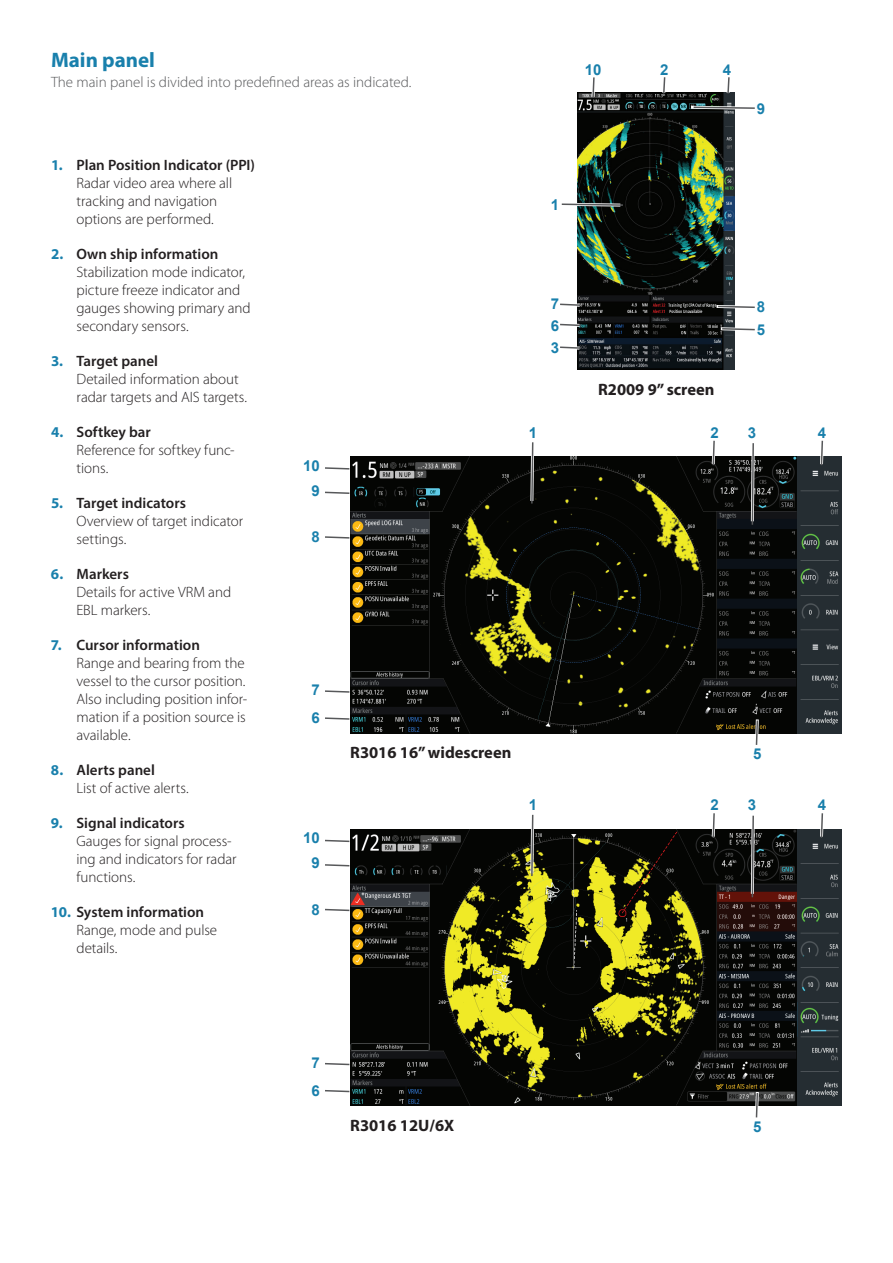
<style>
.page{position:relative;width:893px;height:1263px;background:#fff}
.page>*{position:absolute;margin:0;border:0;box-sizing:border-box;transform-origin:0 0}
.t1{font:700 21px "Myriad Pro";color:#1980ac}
.t2{font:700 16.5px "Myriad Pro";color:#231f20}
.t3{font:300 15px/18px "Myriad Pro";letter-spacing:-.005em;color:#231f20}
.t4{font:300 15px "Myriad Pro";color:#57585a}
.t5{font:700 15px/21.8px "Arial";color:#1980ac;text-align:center}
.s1{font-weight:700;color:#1980ac}
.s2{font-weight:600}
</style>
<div class="page">
<img style="left:578px;top:92px;width:157px;height:278px">
<svg style="left:561px;top:201px;width:63px;height:7px"></svg>
<svg style="left:661px;top:77px;width:7px;height:19px"></svg>
<svg style="left:725px;top:77px;width:7px;height:19px"></svg>
<svg style="left:590px;top:77px;width:7px;height:23px"></svg>
<svg style="left:560px;top:301px;width:23px;height:7px"></svg>
<svg style="left:560px;top:321px;width:23px;height:7px"></svg>
<svg style="left:560px;top:344px;width:23px;height:7px"></svg>
<svg style="left:688px;top:104px;width:67px;height:7px"></svg>
<svg style="left:713px;top:303px;width:42px;height:7px"></svg>
<svg style="left:718px;top:326px;width:37px;height:7px"></svg>
<img style="left:350px;top:829px;width:492px;height:277px">
<svg style="left:529px;top:814px;width:7px;height:63px"></svg>
<svg style="left:710px;top:813px;width:7px;height:27px"></svg>
<svg style="left:749px;top:815px;width:7px;height:84px"></svg>
<svg style="left:818px;top:813px;width:7px;height:27px"></svg>
<svg style="left:753px;top:1089px;width:7px;height:29px"></svg>
<svg style="left:325px;top:837px;width:26px;height:7px"></svg>
<svg style="left:325px;top:862px;width:26px;height:7px"></svg>
<svg style="left:325px;top:906px;width:26px;height:7px"></svg>
<svg style="left:325px;top:1060px;width:26px;height:7px"></svg>
<svg style="left:325px;top:1087px;width:26px;height:7px"></svg>
<img style="left:350px;top:457px;width:492px;height:276px">
<svg style="left:529px;top:442px;width:7px;height:63px"></svg>
<svg style="left:710px;top:440px;width:7px;height:27px"></svg>
<svg style="left:749px;top:443px;width:7px;height:83px"></svg>
<svg style="left:818px;top:440px;width:7px;height:27px"></svg>
<svg style="left:753px;top:716px;width:7px;height:29px"></svg>
<svg style="left:325px;top:465px;width:26px;height:7px"></svg>
<svg style="left:325px;top:489px;width:26px;height:7px"></svg>
<svg style="left:325px;top:534px;width:26px;height:7px"></svg>
<svg style="left:325px;top:688px;width:26px;height:7px"></svg>
<svg style="left:325px;top:715px;width:26px;height:7px"></svg>
<h1 class="t1" style="left:51px;top:46px;width:106px">Main panel</h1>
<p class="t4" style="left:51px;top:74px;width:362px">The main panel is divided into predefined areas as indicated.</p>
<p class="t3" style="left:77px;top:156px;width:180px;text-indent:-26px"><span class="s1">1.</span> <span class="s2">Plan Position Indicator (PPI)<br></span>Radar video area where all tracking and navigation options are performed.</p>
<p class="t3" style="left:77px;top:245px;width:176px;text-indent:-26px"><span class="s1">2.</span> <span class="s2">Own ship information<br></span>Stabilization mode indicator, picture freeze indicator and gauges showing primary and secondary sensors.</p>
<p class="t3" style="left:77px;top:352px;width:172px;text-indent:-26px"><span class="s1">3.</span> <span class="s2">Target panel<br></span>Detailed information about radar targets and AIS targets.</p>
<p class="t3" style="left:77px;top:423px;width:160px;text-indent:-26px"><span class="s1">4.</span> <span class="s2">Softkey bar<br></span>Reference for softkey func&shy;tions.</p>
<p class="t3" style="left:77px;top:494px;width:168px;text-indent:-26px"><span class="s1">5.</span> <span class="s2">Target indicators<br></span>Overview of target indicator settings.</p>
<p class="t3" style="left:77px;top:565px;width:156px;text-indent:-26px"><span class="s1">6.</span> <span class="s2">Markers<br></span>Details for active VRM and<br>EBL markers.</p>
<p class="t3" style="left:77px;top:636px;width:172px;text-indent:-26px"><span class="s1">7.</span> <span class="s2">Cursor information<br></span>Range and bearing from the vessel to the cursor position.<br>Also including position infor&shy;mation if a position source is available.</p>
<p class="t3" style="left:77px;top:761px;width:114px;text-indent:-26px"><span class="s1">8.</span> <span class="s2">Alerts panel<br></span>List of active alerts.</p>
<p class="t3" style="left:77px;top:814px;width:162px;text-indent:-26px"><span class="s1">9.</span> <span class="s2">Signal indicators<br></span>Gauges for signal process&shy;ing and indicators for radar functions.</p>
<p class="t3" style="left:76px;top:903px;width:142px;text-indent:-26px"><span class="s1">10.</span> <span class="s2">System information<br></span>Range, mode and pulse details.</p>
<p class="t5" style="left:303px;top:453px;width:18px;line-height:25px">10<br>9</p>
<p class="t5" style="left:311px;top:527px;width:10px">8</p>
<p class="t5" style="left:311px;top:677px;width:10px;line-height:27.9px;text-align:left">7<br>6</p>
<p class="t5" style="left:303px;top:826px;width:18px;line-height:25px">10<br>9</p>
<p class="t5" style="left:311px;top:899px;width:10px">8</p>
<p class="t2" style="left:350px;top:742px;width:163px">R3016 16” widescreen</p>
<p class="t5" style="left:585px;top:59px;width:18px">10</p>
<p class="t5" style="left:660px;top:59px;width:10px">2</p>
<p class="t5" style="left:723px;top:59px;width:10px">4</p>
<p class="t5" style="left:757px;top:98px;width:10px">9</p>
<p class="t5" style="left:551px;top:194px;width:10px">1</p>
<p class="t5" style="left:551px;top:294px;width:10px;text-align:justify">7<br>6<br>3</p>
<p class="t2" style="left:598px;top:379px;width:118px">R2009 9” screen</p>
<p class="t5" style="left:757px;top:296px;width:10px">8</p>
<p class="t5" style="left:757px;top:320px;width:10px">5</p>
<p class="t5" style="left:529px;top:422px;width:10px">1</p>
<p class="t5" style="left:711px;top:422px;width:10px">2</p>
<p class="t5" style="left:748px;top:422px;width:10px">3</p>
<p class="t5" style="left:818px;top:422px;width:10px">4</p>
<p class="t5" style="left:753px;top:744px;width:10px">5</p>
<p class="t5" style="left:529px;top:795px;width:10px">1</p>
<p class="t5" style="left:711px;top:795px;width:10px">2</p>
<p class="t5" style="left:748px;top:795px;width:10px">3</p>
<p class="t5" style="left:818px;top:795px;width:10px">4</p>
<p class="t5" style="left:311px;top:1049px;width:10px;line-height:27.9px;text-align:left">7<br>6</p>
<p class="t2" style="left:350px;top:1114px;width:106px">R3016 12U/6X</p>
<p class="t5" style="left:753px;top:1116px;width:10px">5</p>
</div>
